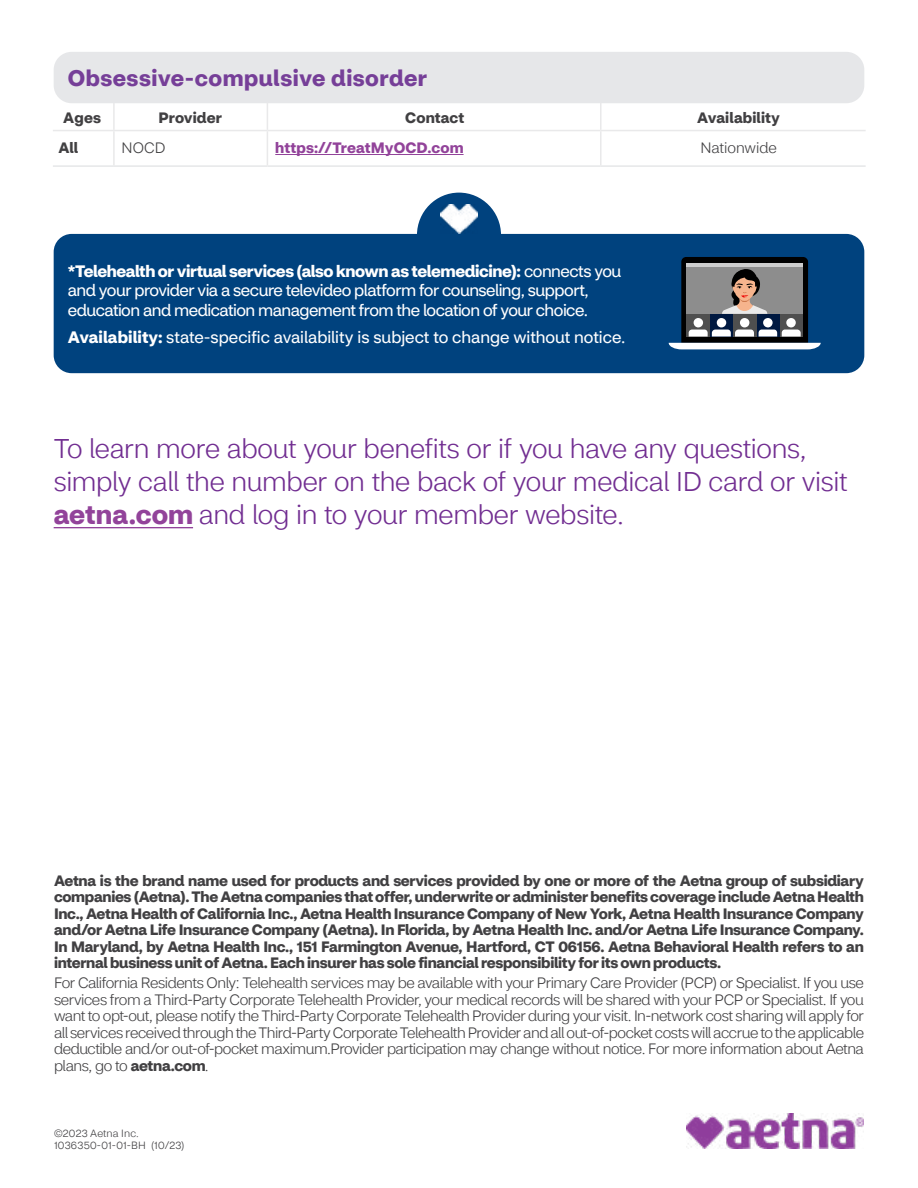
<style>
.page{position:relative;width:918px;height:1188px;background:#fff}
.page>*{position:absolute;margin:0;border:0;box-sizing:border-box;transform-origin:0 0}
.t1{font:300 27px/33px "CVS Health Sans";letter-spacing:-.015em;color:#712d91}
.t2{font:700 22.5px "CVS Health Sans";letter-spacing:.02em;color:#763f98}
.t3{font:16.5px/19.5px "CVS Health Sans";letter-spacing:-.03em;color:#fff}
.t4{font:16.5px "CVS Health Sans";color:#fff}
.t5{font:300 15px/16.5px "CVS Health Sans";letter-spacing:-.03em;color:#414042;text-align:justify}
.t6{font:700 15px/16.5px "CVS Health Sans";letter-spacing:-.02em;color:#414042;text-align:justify}
.t7{font:700 15px "CVS Health Sans";letter-spacing:.005em;color:#92439a}
.t8{font:700 15px "CVS Health Sans";letter-spacing:.01em;color:#414042}
.t9{font:300 15px "CVS Health Sans";color:#414042}
.t10{font:700 15px "CVS Health Sans";letter-spacing:.005em;color:#414042}
.t11{font:300 10.5px/12px "CVS Health Sans";letter-spacing:.015em;color:#414042}
.s1{font-weight:700}
.s2{font-weight:700;color:#92439a}
</style>
<div class="page">
<div style="left:54px;top:52px;width:810px;height:51px;background:#e6e7e9;border-radius:18px"></div>
<hr style="left:113px;top:103px;width:2px;height:27px;background:#e9e9ea">
<svg style="left:267px;top:103px;width:1px;height:27px"></svg>
<hr style="left:600px;top:103px;width:2px;height:27px;background:#e9e9ea">
<hr style="left:53px;top:130px;width:61px;height:1px;background:#e9e9ea">
<hr style="left:114px;top:130px;width:153px;height:1px;background:#e9e9ea">
<hr style="left:113px;top:131px;width:2px;height:34px;background:#e9e9ea">
<hr style="left:267px;top:130px;width:334px;height:1px;background:#e9e9ea">
<hr style="left:267px;top:131px;width:1px;height:34px;background:#e9e9ea">
<hr style="left:601px;top:130px;width:265px;height:1px;background:#e9e9ea">
<hr style="left:600px;top:131px;width:2px;height:34px;background:#e9e9ea">
<hr style="left:53px;top:165px;width:61px;height:2px;background:#e6e7e8">
<hr style="left:114px;top:165px;width:153px;height:2px;background:#e6e7e8">
<hr style="left:267px;top:165px;width:334px;height:2px;background:#e6e7e8">
<hr style="left:601px;top:165px;width:265px;height:2px;background:#e6e7e8">
<hr style="left:54px;top:527px;width:139px;height:1px;background:#92439a">
<img style="left:686px;top:1114px;width:178px;height:35px">
<hr style="left:275px;top:154px;width:189px;height:1px;background:#92439a">
<div style="left:54px;top:234px;width:810px;height:139px;background:#00427e;border-radius:18px"></div>
<svg style="left:417px;top:193px;width:84px;height:41px"></svg>
<img style="left:441px;top:205px;width:36px;height:28px">
<svg style="left:669px;top:257px;width:152px;height:92px"></svg>
<h2 class="t2" style="left:68px;top:64px;width:361px">Obsessive-compulsive disorder</h2>
<p class="t6" style="left:63px;top:110px;width:39px">Ages</p>
<p class="t10" style="left:158px;top:109px;width:65px">Provider</p>
<p class="t8" style="left:405px;top:109px;width:61px">Contact</p>
<p class="t8" style="left:697px;top:109px;width:84px">Availability</p>
<p class="t6" style="left:58px;top:139px;width:21px">All</p>
<p class="t5" style="left:122px;top:139px;width:45px">NOCD</p>
<p class="t7" style="left:275px;top:138px;width:190px">https://TreatMyOCD.com</p>
<p class="t9" style="left:700px;top:138px;width:78px">Nationwide</p>
<p class="t3" style="left:68px;top:261px;width:555px"><span class="s1">*Telehealth or virtual services (also known as telemedicine):</span> connects you and your provider via a secure televideo platform for counseling, support, education and medication management from the location of your choice.</p>
<p class="t4" style="left:68px;top:327px;width:559px"><span class="s1">Availability:</span> state-specific availability is subject to change without notice.</p>
<p class="t1" style="left:54px;top:433px;width:796px">To learn more about your benefits or if you have any questions, simply call the number on the back of your medical ID card or visit <span class="s2">aetna.com</span> and log in to your member website.</p>
<p class="t6" style="left:54px;top:872px;width:812px">Aetna is the brand name used for products and services provided by one or more of the Aetna group of subsidiary companies (Aetna). The Aetna companies that offer, underwrite or administer benefits coverage include Aetna Health Inc., Aetna Health of California Inc., Aetna Health Insurance Company of New York, Aetna Health Insurance Company and/or Aetna Life Insurance Company (Aetna). In Florida, by Aetna Health Inc. and/or Aetna Life Insurance Company.<br>In Maryland, by Aetna Health Inc., 151 Farmington Avenue, Hartford, CT 06156. Aetna Behavioral Health refers to an internal business unit of Aetna. Each insurer has sole financial responsibility for its own products.</p>
<p class="t5" style="left:54px;top:975px;width:812px">For California Residents Only: Telehealth services may be available with your Primary Care Provider (PCP) or Specialist. If you use services from a Third-Party Corporate Telehealth Provider, your medical records will be shared with your PCP or Specialist. If you want to opt-out, please notify the Third-Party Corporate Telehealth Provider during your visit. In-network cost sharing will apply for all services received through the Third-Party Corporate Telehealth Provider and all out-of-pocket costs will accrue to the applicable deductible and/or out-of-pocket maximum.Provider participation may change without notice. For more information about Aetna plans, go to <span class="s1">aetna.com</span>.</p>
<p class="t11" style="left:54px;top:1127px;width:132px">©2023 Aetna Inc.<br>1036350-01-01-BH (10/23)</p>
</div>
